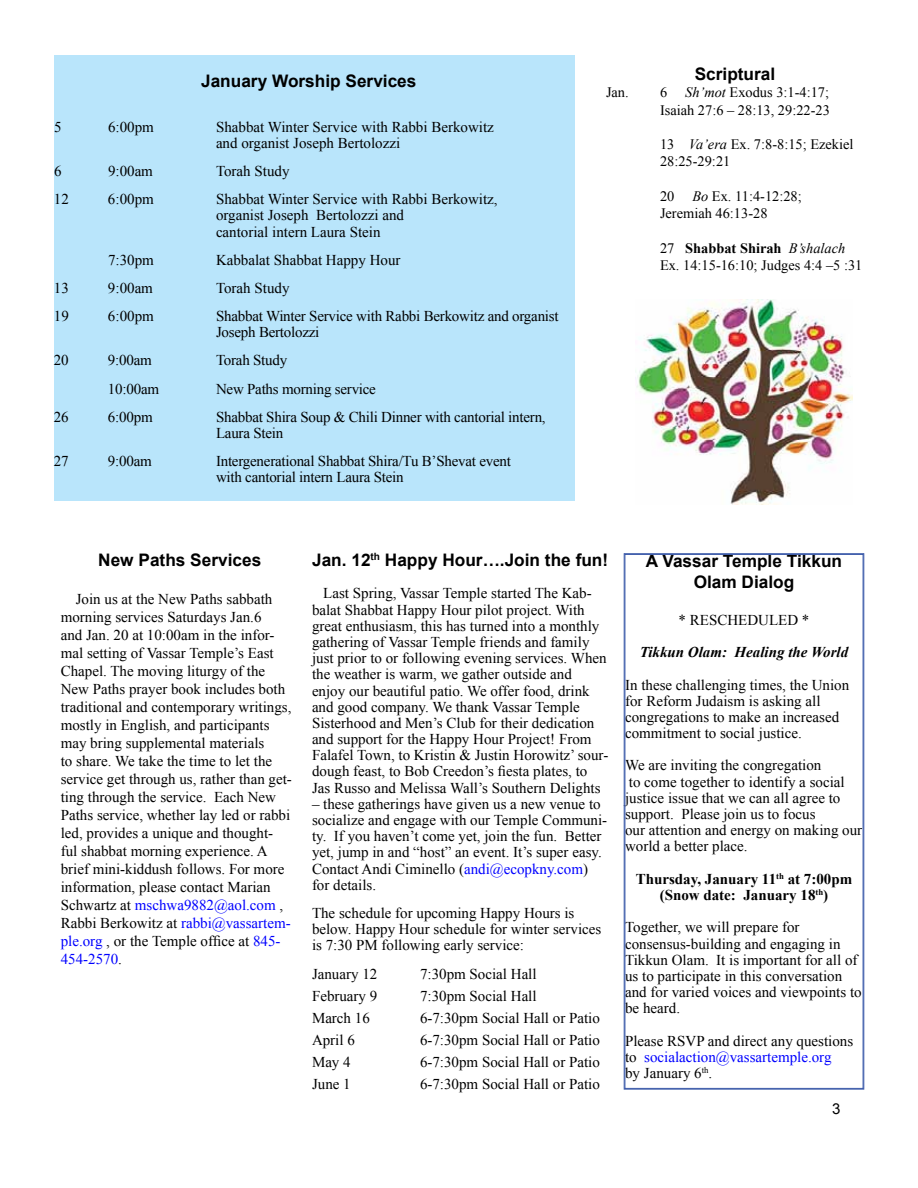
<style>
.page{position:relative;width:918px;height:1188px;background:#fff}
.page>*{position:absolute;margin:0;border:0;box-sizing:border-box;transform-origin:0 0}
.t1{font:700 17.25px/20.7px "Arial";color:#000;text-align:center}
.t2{font:15px/16.2px "Times New Roman";color:#000}
.t3{font:700 15px/16.2px "Times New Roman";color:#000;text-align:center}
.t4{font:italic 700 15px "Times New Roman";color:#000}
.t5{font:15px "Arial";color:#000}
.t6{font:14.4px/17.2px "Times New Roman";color:#000}
.s1{font-style:italic}
.s2{font-weight:700}
.s3{color:#00f}
</style>
<div class="page">
<div style="left:54px;top:55px;width:521px;height:446px;background:#b9e5fb"></div>
<svg style="left:624px;top:553px;width:240px;height:537px"></svg>
<div style="left:625px;top:554px;width:238px;height:535px;border:1px solid #3b5aa9"></div>
<img style="left:635px;top:299px;width:218px;height:205px">
<p class="t1" style="left:201px;top:71px;width:217px">January Worship Services</p>
<p class="t2" style="left:54px;top:118px;width:9px">5</p>
<p class="t2" style="left:108px;top:118px;width:47px">6:00pm</p>
<p class="t2" style="left:216px;top:118px;width:279px">Shabbat Winter Service with Rabbi Berkowitz and organist Joseph Bertolozzi</p>
<p class="t2" style="left:54px;top:162px;width:9px">6</p>
<p class="t2" style="left:108px;top:162px;width:46px">9:00am</p>
<p class="t2" style="left:216px;top:162px;width:75px">Torah Study</p>
<p class="t2" style="left:54px;top:191px;width:16px">12</p>
<p class="t2" style="left:108px;top:191px;width:47px">6:00pm</p>
<p class="t2" style="left:216px;top:191px;width:283px">Shabbat Winter Service with Rabbi Berkowitz, organist Joseph Bertolozzi and<br>cantorial intern Laura Stein</p>
<p class="t2" style="left:108px;top:251px;width:47px">7:30pm</p>
<p class="t2" style="left:216px;top:251px;width:186px">Kabbalat Shabbat Happy Hour</p>
<p class="t2" style="left:54px;top:279px;width:16px">13</p>
<p class="t2" style="left:108px;top:279px;width:46px">9:00am</p>
<p class="t2" style="left:216px;top:279px;width:75px">Torah Study</p>
<p class="t2" style="left:54px;top:308px;width:16px">19</p>
<p class="t2" style="left:108px;top:308px;width:47px">6:00pm</p>
<p class="t2" style="left:216px;top:308px;width:344px">Shabbat Winter Service with Rabbi Berkowitz and organist<br>Joseph Bertolozzi</p>
<p class="t2" style="left:54px;top:352px;width:16px">20</p>
<p class="t2" style="left:108px;top:352px;width:45px">9:00am</p>
<p class="t2" style="left:216px;top:352px;width:73px">Torah Study</p>
<p class="t2" style="left:108px;top:380px;width:53px">10:00am</p>
<p class="t2" style="left:216px;top:380px;width:161px">New Paths morning service</p>
<p class="t2" style="left:54px;top:408px;width:16px">26</p>
<p class="t2" style="left:108px;top:408px;width:46px">6:00pm</p>
<p class="t2" style="left:216px;top:408px;width:331px">Shabbat Shira Soup &amp; Chili Dinner with cantorial intern,<br>Laura Stein</p>
<p class="t2" style="left:54px;top:453px;width:16px">27</p>
<p class="t2" style="left:108px;top:453px;width:45px">9:00am</p>
<p class="t2" style="left:216px;top:453px;width:297px">Intergenerational Shabbat Shira/Tu B’Shevat event with cantorial intern Laura Stein</p>
<p class="t1" style="left:695px;top:64px;width:82px">Scriptural</p>
<p class="t6" style="left:606px;top:83px;width:24px">Jan.</p>
<p class="t6" style="left:660px;top:83px;width:171px">6 <span class="s1">Sh’mot</span> Exodus 3:1-4:17;<br>Isaiah 27:6 – 28:13, 29:22-23</p>
<p class="t6" style="left:660px;top:135px;width:195px">13 <span class="s1">Va’era</span> Ex. 7:8-8:15; Ezekiel<br>28:25-29:21</p>
<p class="t6" style="left:660px;top:187px;width:143px">20 <span class="s1">Bo</span> Ex. 11:4-12:28;<br>Jeremiah 46:13-28</p>
<p class="t6" style="left:660px;top:239px;width:204px">27 <span class="s2">Shabbat Shirah</span> <span class="s1">B’shalach<br></span>Ex. 14:15-16:10; Judges 4:4 –5 :31</p>
<p class="t1" style="left:98px;top:550px;width:164px">New Paths Services</p>
<p class="t2" style="left:61px;top:589px;width:233px;line-height:18px;text-indent:15px">Join us at the New Paths sabbath morning services Saturdays Jan.6<br>and Jan. 20 at 10:00am in the infor&shy;mal setting of Vassar Temple’s East Chapel. The moving liturgy of the New Paths prayer book includes both traditional and contemporary writings, mostly in English, and participants may bring supplemental materials<br>to share. We take the time to let the service get through us, rather than get&shy;ting through the service. Each New Paths service, whether lay led or rabbi led, provides a unique and thought&shy;ful shabbat morning experience. A brief mini-kiddush follows. For more information, please contact Marian Schwartz at <span class="s3">mschwa9882@aol.com</span> , Rabbi Berkowitz at <span class="s3">rabbi@vassartem&shy;ple.org</span> , or the Temple office at <span class="s3">845- 454-2570</span>.</p>
<p class="t1" style="left:312px;top:550px;width:298px">Jan. 12<sup>th</sup> Happy Hour….Join the fun!</p>
<p class="t2" style="left:312px;top:585px;width:298px;text-indent:11px">Last Spring, Vassar Temple started The Kab&shy;balat Shabbat Happy Hour pilot project. With great enthusiasm, this has turned into a monthly gathering of Vassar Temple friends and family just prior to or following evening services. When the weather is warm, we gather outside and enjoy our beautiful patio. We offer food, drink and good company. We thank Vassar Temple Sisterhood and Men’s Club for their dedication and support for the Happy Hour Project! From Falafel Town, to Kristin &amp; Justin Horowitz’ sour&shy;dough feast, to Bob Creedon’s fiesta plates, to Jas Russo and Melissa Wall’s Southern Delights</p>
<p class="t2" style="left:312px;top:795px;width:297px">– these gatherings have given us a new venue to socialize and engage with our Temple Communi&shy;ty. If you haven’t come yet, join the fun. Better yet, jump in and “host” an event. It’s super easy.<br>Contact Andi Ciminello (<span class="s3">andi@ecopkny.com</span>) for details.</p>
<p class="t2" style="left:312px;top:904px;width:291px">The schedule for upcoming Happy Hours is below. Happy Hour schedule for winter services is 7:30 PM following early service:</p>
<p class="t2" style="left:312px;top:965px;width:67px">January 12</p>
<p class="t2" style="left:420px;top:965px;width:118px">7:30pm Social Hall</p>
<p class="t2" style="left:312px;top:987px;width:67px">February 9</p>
<p class="t2" style="left:420px;top:987px;width:118px">7:30pm Social Hall</p>
<p class="t2" style="left:312px;top:1009px;width:59px">March 16</p>
<p class="t2" style="left:420px;top:1009px;width:181px">6-7:30pm Social Hall or Patio</p>
<p class="t2" style="left:312px;top:1031px;width:44px">April 6</p>
<p class="t2" style="left:420px;top:1031px;width:181px">6-7:30pm Social Hall or Patio</p>
<p class="t2" style="left:312px;top:1054px;width:40px">May 4</p>
<p class="t2" style="left:420px;top:1054px;width:181px">6-7:30pm Social Hall or Patio</p>
<p class="t2" style="left:312px;top:1076px;width:40px">June 1</p>
<p class="t2" style="left:420px;top:1076px;width:181px">6-7:30pm Social Hall or Patio</p>
<p class="t1" style="left:646px;top:551px;width:198px">A Vassar Temple Tikkun<br>Olam Dialog</p>
<p class="t2" style="left:679px;top:611px;width:132px">* RESCHEDULED *</p>
<p class="t4" style="left:640px;top:642px;width:210px">Tikkun Olam: Healing the World</p>
<p class="t2" style="left:625px;top:676px;width:226px">In these challenging times, the Union for Reform Judaism is asking all congregations to make an increased commitment to social justice.</p>
<p class="t2" style="left:625px;top:757px;width:239px">We are inviting the congregation<br>to come together to identify a social justice issue that we can all agree to support. Please join us to focus<br>our attention and energy on making our world a better place.</p>
<p class="t3" style="left:636px;top:870px;width:218px">Thursday, January 11<sup>th</sup> at 7:00pm (Snow date: January 18<sup>th</sup>)</p>
<p class="t2" style="left:625px;top:919px;width:238px">Together, we will prepare for consensus-building and engaging in<br>Tikkun Olam. It is important for all of us to participate in this conversation and for varied voices and viewpoints to be heard.</p>
<p class="t2" style="left:625px;top:1032px;width:230px">Please RSVP and direct any questions to <span class="s3">socialaction@vassartemple.org<br></span>by January 6<sup>th</sup>.</p>
<p class="t5" style="left:832px;top:1098px;width:10px">3</p>
</div>
